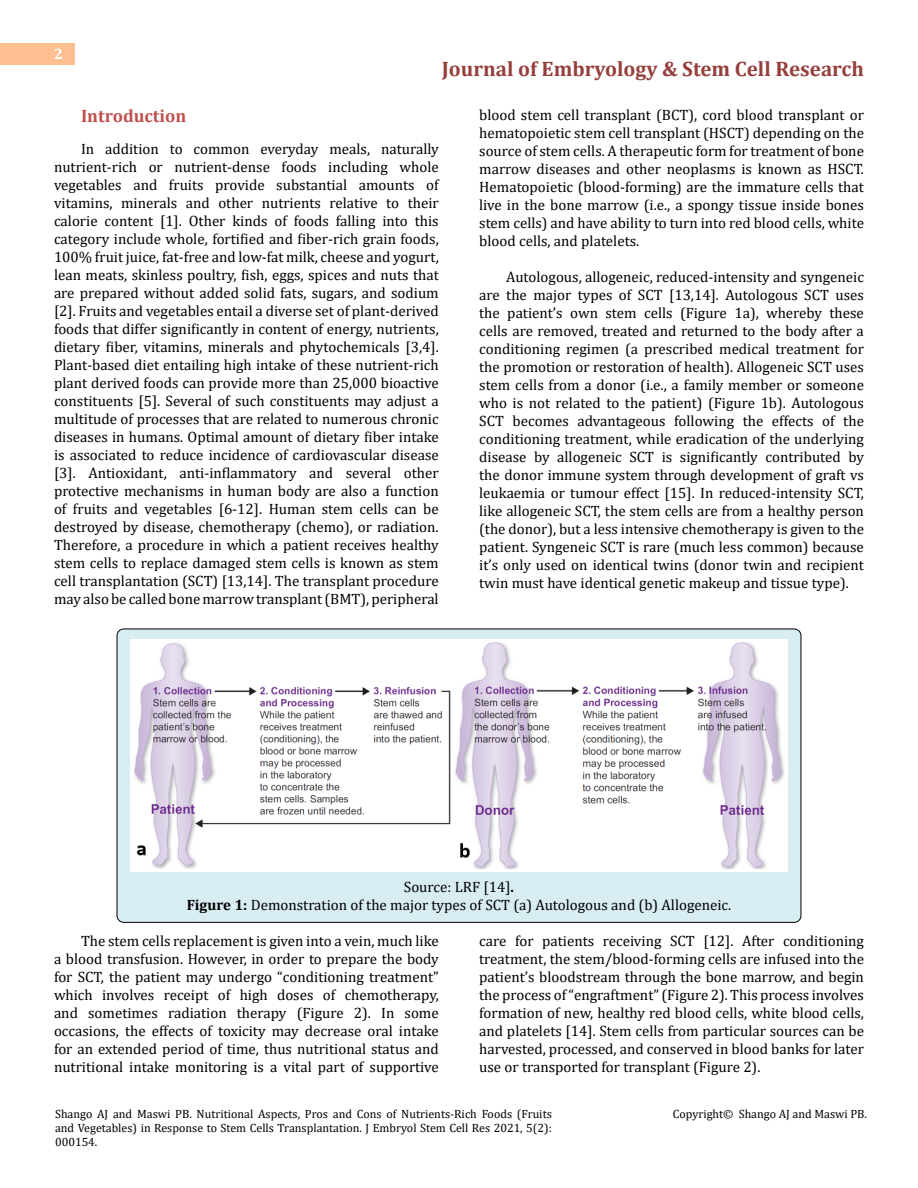
<style>
.page{position:relative;width:918px;height:1188px;background:#fff}
.page>*{position:absolute;margin:0;border:0;box-sizing:border-box;transform-origin:0 0}
.t1{font:700 21px "Cambria";color:#953f3c}
.t2{font:700 18px "Cambria";color:#c0504d}
.t3{font:15px/18px "Cambria";color:#000;text-align:justify}
.t4{font:700 15px "Cambria";color:#fff}
.t5{font:12px/14.4px "Cambria";color:#000;text-align:justify}
.s1{font-weight:700}
</style>
<div class="page">
<div style="left:0;top:43px;width:75px;height:21px;background:#ffbf91"></div>
<div style="left:117px;top:629px;width:684px;height:293px;background:#d8edf2;border-radius:7px"></div>
<img style="left:131px;top:640px;width:656px;height:232px">
<p class="t4" style="left:54px;top:44px;width:10px">2</p>
<h1 class="t1" style="left:442px;top:54px;width:424px">Journal of Embryology &amp; Stem Cell Research</h1>
<p class="t2" style="left:81px;top:103px;width:107px">Introduction</p>
<p class="t3" style="left:54px;top:139px;width:386px;text-indent:27px">In addition to common everyday meals, naturally nutrient-rich or nutrient-dense foods including whole vegetables and fruits provide substantial amounts of vitamins, minerals and other nutrients relative to their calorie content [1]. Other kinds of foods falling into this category include whole, fortified and fiber-rich grain foods, 100% fruit juice, fat-free and low-fat milk, cheese and yogurt, lean meats, skinless poultry, fish, eggs, spices and nuts that are prepared without added solid fats, sugars, and sodium [2]. Fruits and vegetables entail a diverse set of plant-derived foods that differ significantly in content of energy, nutrients, dietary fiber, vitamins, minerals and phytochemicals [3,4].<br>Plant-based diet entailing high intake of these nutrient-rich plant derived foods can provide more than 25,000 bioactive constituents [5]. Several of such constituents may adjust a multitude of processes that are related to numerous chronic diseases in humans. Optimal amount of dietary fiber intake is associated to reduce incidence of cardiovascular disease [3]. Antioxidant, anti-inflammatory and several other protective mechanisms in human body are also a function of fruits and vegetables [6-12]. Human stem cells can be destroyed by disease, chemotherapy (chemo), or radiation.<br>Therefore, a procedure in which a patient receives healthy stem cells to replace damaged stem cells is known as stem cell transplantation (SCT) [13,14]. The transplant procedure may also be called bone marrow transplant (BMT), peripheral</p>
<p class="t3" style="left:479px;top:105px;width:386px">blood stem cell transplant (BCT), cord blood transplant or hematopoietic stem cell transplant (HSCT) depending on the source of stem cells. A therapeutic form for treatment of bone marrow diseases and other neoplasms is known as HSCT.<br>Hematopoietic (blood-forming) are the immature cells that live in the bone marrow (i.e., a spongy tissue inside bones stem cells) and have ability to turn into red blood cells, white blood cells, and platelets.</p>
<p class="t3" style="left:479px;top:267px;width:386px;text-indent:27px">Autologous, allogeneic, reduced-intensity and syngeneic are the major types of SCT [13,14]. Autologous SCT uses the patient’s own stem cells (Figure 1a), whereby these cells are removed, treated and returned to the body after a conditioning regimen (a prescribed medical treatment for the promotion or restoration of health). Allogeneic SCT uses stem cells from a donor (i.e., a family member or someone who is not related to the patient) (Figure 1b). Autologous SCT becomes advantageous following the effects of the conditioning treatment, while eradication of the underlying disease by allogeneic SCT is significantly contributed by the donor immune system through development of graft vs leukaemia or tumour effect [15]. In reduced-intensity SCT, like allogeneic SCT, the stem cells are from a healthy person (the donor), but a less intensive chemotherapy is given to the patient. Syngeneic SCT is rare (much less common) because it’s only used on identical twins (donor twin and recipient twin must have identical genetic makeup and tissue type).</p>
<p class="t3" style="left:187px;top:877px;width:546px;text-align:center">Source: LRF [14]<span class="s1">.<br>Figure 1:</span> Demonstration of the major types of SCT (a) Autologous and (b) Allogeneic.</p>
<p class="t3" style="left:54px;top:931px;width:386px;text-indent:27px">The stem cells replacement is given into a vein, much like a blood transfusion. However, in order to prepare the body for SCT, the patient may undergo “conditioning treatment” which involves receipt of high doses of chemotherapy, and sometimes radiation therapy (Figure 2). In some occasions, the effects of toxicity may decrease oral intake for an extended period of time, thus nutritional status and nutritional intake monitoring is a vital part of supportive</p>
<p class="t3" style="left:479px;top:931px;width:386px">care for patients receiving SCT [12]. After conditioning treatment, the stem/blood-forming cells are infused into the patient’s bloodstream through the bone marrow, and begin the process of “engraftment” (Figure 2). This process involves formation of new, healthy red blood cells, white blood cells, and platelets [14]. Stem cells from particular sources can be harvested, processed, and conserved in blood banks for later use or transported for transplant (Figure 2).</p>
<p class="t5" style="left:55px;top:1106px;width:498px">Shango AJ and Maswi PB. Nutritional Aspects, Pros and Cons of Nutrients-Rich Foods (Fruits and Vegetables) in Response to Stem Cells Transplantation. J Embryol Stem Cell Res 2021, 5(2):<br>000154.</p>
<p class="t5" style="left:673px;top:1106px;width:196px">Copyright© Shango AJ and Maswi PB.</p>
</div>
